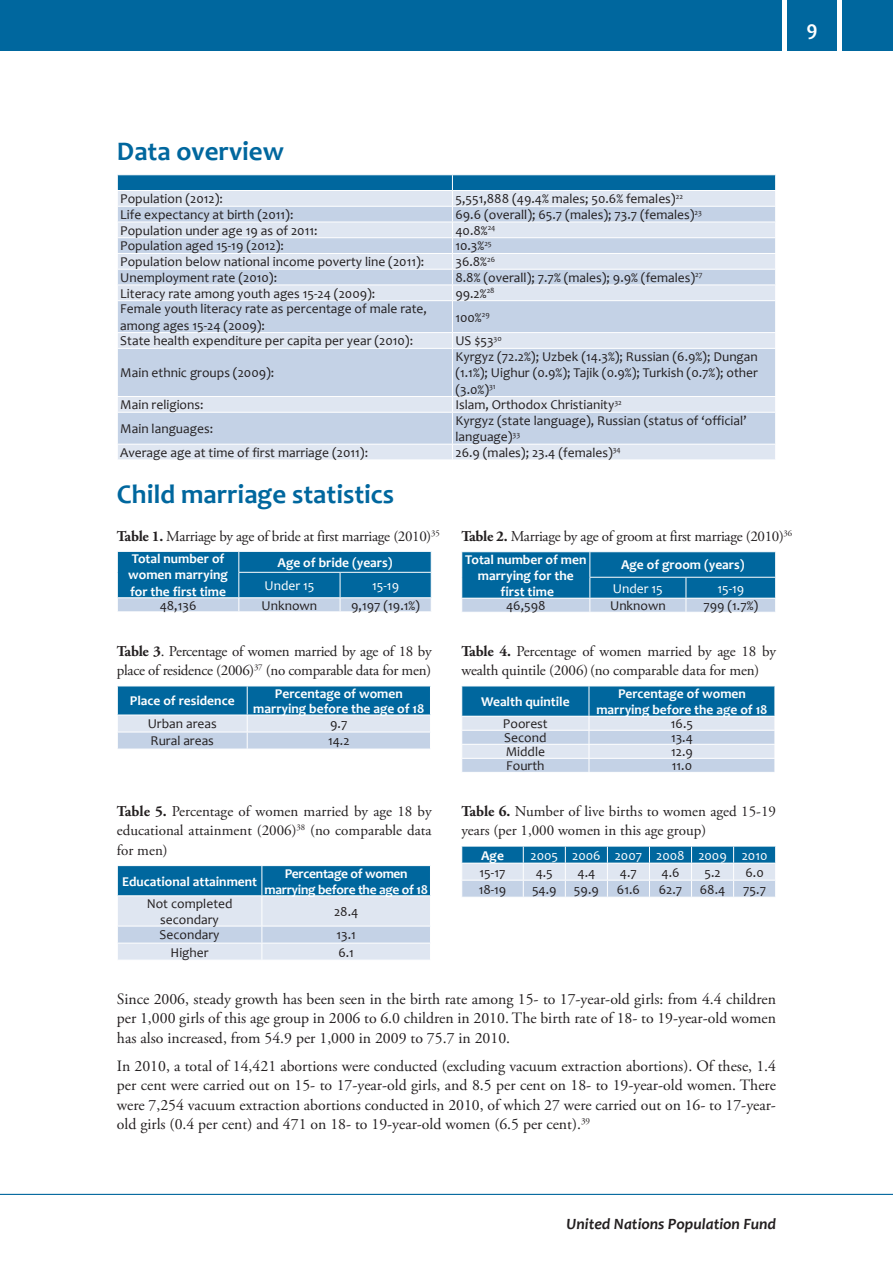
<style>
.page{position:relative;width:893px;height:1263px;background:#fff}
.page>*{position:absolute;margin:0;border:0;box-sizing:border-box;transform-origin:0 0}
.t1{font:700 27px "Candara";color:#00679e}
.t2{font:700 21px "Candara";color:#fff}
.t3{font:15.75px/19.5px "Adobe Garamond Pro";color:#231f20;text-align:justify}
.t4{font:italic 700 15.75px "Candara";color:#231f20}
.t5{font:15px/19.5px "Adobe Garamond Pro";letter-spacing:-.01em;color:#231f20}
.t6{font:13.5px/16.2px "Candara";color:#231f20}
.t7{font:700 13.5px/16.2px "Candara";color:#fff;text-align:center}
.t8{font:13.5px "Candara";color:#fff}
.t9{font:700 13.5px/16.2px "Candara";letter-spacing:-.02em;color:#fff;text-align:center}
.s1{font-weight:700}
</style>
<div class="page">
<div style="left:0;top:0;width:893px;height:51px;background:#00679e"></div>
<div style="left:782px;top:0;width:5px;height:60px;background:#fff"></div>
<hr style="left:838px;top:0;width:4px;height:60px;background:#fff">
<hr style="left:0;top:1194px;width:893px;height:1px;background:#00679e">
<div style="left:118px;top:445px;width:657px;height:14px;background:#dfe6f1"></div>
<svg style="left:118px;top:301px;width:657px;height:143px;background:#cad6e8"></svg>
<svg style="left:117px;top:175px;width:659px;height:125px;background:#bdd1e4"></svg>
<hr style="left:452px;top:301px;width:1px;height:31px;background:#fff">
<hr style="left:117px;top:332px;width:335px;height:1px;background:#fff">
<hr style="left:452px;top:332px;width:324px;height:1px;background:#fff">
<svg style="left:452px;top:333px;width:1px;height:15px"></svg>
<hr style="left:117px;top:348px;width:335px;height:1px;background:#fff">
<hr style="left:452px;top:348px;width:324px;height:1px;background:#fff">
<hr style="left:452px;top:349px;width:1px;height:47px;background:#fff">
<hr style="left:117px;top:396px;width:335px;height:1px;background:#fff">
<hr style="left:452px;top:396px;width:324px;height:1px;background:#fff">
<svg style="left:452px;top:397px;width:1px;height:15px"></svg>
<hr style="left:117px;top:412px;width:335px;height:1px;background:#fff">
<hr style="left:452px;top:412px;width:324px;height:1px;background:#fff">
<hr style="left:452px;top:413px;width:1px;height:31px;background:#fff">
<svg style="left:452px;top:445px;width:1px;height:14px"></svg>
<svg style="left:117px;top:551px;width:315px;height:60px;background:#3685b2"></svg>
<svg style="left:461px;top:552px;width:315px;height:60px;background:#3584b1"></svg>
<svg style="left:117px;top:686px;width:314px;height:63px;background:#77aaca"></svg>
<svg style="left:461px;top:686px;width:314px;height:86px;background:#8db6d2"></svg>
<svg style="left:117px;top:865px;width:314px;height:95px;background:#98bdd6"></svg>
<svg style="left:461px;top:846px;width:315px;height:51px;background:#95bbd5"></svg>
<h2 class="t2" style="left:807px;top:15px;width:13px">9</h2>
<h1 class="t1" style="left:117px;top:134px;width:169px">Data overview</h1>
<p class="t6" style="left:120px;top:191px;width:104px">Population (2012):</p>
<p class="t6" style="left:455px;top:191px;width:229px">5,551,888 (49.4% males; 50.6% females)<sup>22</sup></p>
<p class="t6" style="left:120px;top:206px;width:175px">Life expectancy at birth (2011):</p>
<p class="t6" style="left:455px;top:206px;width:248px">69.6 (overall); 65.7 (males); 73.7 (females)<sup>23</sup></p>
<p class="t6" style="left:120px;top:222px;width:199px">Population under age 19 as of 2011:</p>
<p class="t6" style="left:455px;top:222px;width:42px">40.8%<sup>24</sup></p>
<p class="t6" style="left:120px;top:238px;width:165px">Population aged 15-19 (2012):</p>
<p class="t6" style="left:455px;top:238px;width:38px">10.3%<sup>25</sup></p>
<p class="t6" style="left:120px;top:254px;width:305px">Population below national income poverty line (2011):</p>
<p class="t6" style="left:455px;top:254px;width:41px">36.8%<sup>26</sup></p>
<p class="t6" style="left:120px;top:269px;width:158px">Unemployment rate (2010):</p>
<p class="t6" style="left:455px;top:269px;width:249px">8.8% (overall); 7.7% (males); 9.9% (females)<sup>27</sup></p>
<p class="t6" style="left:120px;top:285px;width:257px">Literacy rate among youth ages 15-24 (2009):</p>
<p class="t6" style="left:455px;top:285px;width:41px">99.2%<sup>28</sup></p>
<p class="t6" style="left:120px;top:301px;width:308px">Female youth literacy rate as percentage of male rate, among ages 15-24 (2009):</p>
<p class="t6" style="left:455px;top:309px;width:36px">100%<sup>29</sup></p>
<p class="t6" style="left:120px;top:333px;width:294px">State health expenditure per capita per year (2010):</p>
<p class="t6" style="left:455px;top:333px;width:48px">US $53<sup>30</sup></p>
<p class="t6" style="left:120px;top:365px;width:156px">Main ethnic groups (2009):</p>
<p class="t6" style="left:455px;top:348px;width:304px;text-align:justify">Kyrgyz (72.2%); Uzbek (14.3%); Russian (6.9%); Dungan (1.1%); Uighur (0.9%); Tajik (0.9%); Turkish (0.7%); other (3.0%)<sup>31</sup></p>
<p class="t6" style="left:120px;top:397px;width:85px">Main religions:</p>
<p class="t6" style="left:455px;top:397px;width:168px">Islam, Orthodox Christianity<sup>32</sup></p>
<p class="t6" style="left:120px;top:420px;width:94px">Main languages:</p>
<p class="t6" style="left:455px;top:412px;width:293px">Kyrgyz (state language), Russian (status of ‘official’ language)<sup>33</sup></p>
<p class="t6" style="left:120px;top:444px;width:249px">Average age at time of first marriage (2011):</p>
<p class="t6" style="left:455px;top:444px;width:167px">26.9 (males); 23.4 (females)<sup>34</sup></p>
<h1 class="t1" style="left:117px;top:478px;width:279px">Child marriage statistics</h1>
<p class="t5" style="left:117px;top:527px;width:324px"><span class="s1">Table 1.</span> Marriage by age of bride at first marriage (2010)<sup>35</sup></p>
<p class="t7" style="left:128px;top:551px;width:101px;text-align:left">Total number of women marrying for the first time</p>
<p class="t7" style="left:278px;top:554px;width:116px">Age of bride (years)</p>
<p class="t8" style="left:264px;top:577px;width:51px">Under 15</p>
<p class="t8" style="left:372px;top:577px;width:28px">15-19</p>
<p class="t6" style="left:160px;top:597px;width:38px">48,136</p>
<p class="t6" style="left:262px;top:597px;width:57px">Unknown</p>
<p class="t6" style="left:351px;top:597px;width:70px">9,197 (19.1%)</p>
<p class="t5" style="left:117px;top:642px;width:316px"><span class="s1">Table 3</span>. Percentage of women married by age of 18 by place of residence (2006)<sup>37</sup> (no comparable data for men)</p>
<p class="t7" style="left:130px;top:693px;width:106px">Place of residence</p>
<p class="t7" style="left:253px;top:686px;width:173px;line-height:15px">Percentage of women marrying before the age of 18</p>
<p class="t6" style="left:148px;top:716px;width:70px">Urban areas</p>
<p class="t6" style="left:330px;top:716px;width:19px">9.7</p>
<p class="t6" style="left:151px;top:733px;width:65px">Rural areas</p>
<p class="t6" style="left:328px;top:733px;width:23px">14.2</p>
<p class="t5" style="left:117px;top:802px;width:316px;text-align:justify"><span class="s1">Table 5.</span> Percentage of women married by age 18 by educational attainment (2006)<sup>38</sup> (no comparable data for men)</p>
<p class="t7" style="left:122px;top:873px;width:137px">Educational attainment</p>
<p class="t9" style="left:264px;top:865px;width:165px">Percentage of women marrying before the age of 18</p>
<p class="t6" style="left:147px;top:895px;width:87px;text-align:center">Not completed secondary</p>
<p class="t6" style="left:334px;top:903px;width:26px">28.4</p>
<p class="t6" style="left:160px;top:927px;width:61px">Secondary</p>
<p class="t6" style="left:336px;top:927px;width:21px">13.1</p>
<p class="t6" style="left:171px;top:944px;width:40px">Higher</p>
<p class="t6" style="left:338px;top:944px;width:17px">6.1</p>
<p class="t5" style="left:461px;top:527px;width:332px"><span class="s1">Table 2.</span> Marriage by age of groom at first marriage (2010)<sup>36</sup></p>
<p class="t7" style="left:465px;top:551px;width:123px">Total number of men marrying for the first time</p>
<p class="t7" style="left:621px;top:557px;width:125px">Age of groom (years)</p>
<p class="t8" style="left:613px;top:580px;width:51px">Under 15</p>
<p class="t8" style="left:717px;top:580px;width:28px">15-19</p>
<p class="t6" style="left:506px;top:597px;width:41px">46,598</p>
<p class="t6" style="left:610px;top:597px;width:57px">Unknown</p>
<p class="t6" style="left:703px;top:597px;width:56px">799 (1.7%)</p>
<p class="t5" style="left:461px;top:642px;width:316px"><span class="s1">Table 4.</span> Percentage of women married by age 18 by wealth quintile (2006)(no comparable data for men)</p>
<p class="t7" style="left:481px;top:693px;width:90px">Wealth quintile</p>
<p class="t7" style="left:596px;top:685px;width:173px">Percentage of women marrying before the age of 18</p>
<p class="t6" style="left:503px;top:715px;width:46px">Poorest</p>
<p class="t6" style="left:671px;top:715px;width:24px">16.5</p>
<p class="t6" style="left:504px;top:729px;width:44px">Second</p>
<p class="t6" style="left:671px;top:729px;width:23px">13.4</p>
<p class="t6" style="left:506px;top:744px;width:41px">Middle</p>
<p class="t6" style="left:671px;top:744px;width:23px">12.9</p>
<p class="t6" style="left:506px;top:758px;width:40px">Fourth</p>
<p class="t6" style="left:672px;top:758px;width:22px">11.0</p>
<p class="t5" style="left:461px;top:802px;width:316px"><span class="s1">Table 6.</span> Number of live births to women aged 15-19 years (per 1,000 women in this age group)</p>
<p class="t7" style="left:481px;top:847px;width:24px">Age</p>
<p class="t8" style="left:530px;top:847px;width:239px">2005 2006 2007 2008 2009 2010</p>
<p class="t6" style="left:480px;top:864px;width:27px">15-17</p>
<p class="t6" style="left:536px;top:864px;width:19px">4.5</p>
<p class="t6" style="left:577px;top:864px;width:19px">4.4</p>
<p class="t6" style="left:620px;top:864px;width:18px">4.7</p>
<p class="t6" style="left:661px;top:864px;width:20px">4.6</p>
<p class="t6" style="left:704px;top:864px;width:18px">5.2</p>
<p class="t6" style="left:745px;top:864px;width:20px">6.0</p>
<p class="t6" style="left:479px;top:881px;width:29px">18-19</p>
<p class="t6" style="left:532px;top:881px;width:26px">54.9</p>
<p class="t6" style="left:574px;top:881px;width:26px">59.9</p>
<p class="t6" style="left:617px;top:881px;width:25px">61.6</p>
<p class="t6" style="left:659px;top:881px;width:25px">62.7</p>
<p class="t6" style="left:700px;top:881px;width:27px">68.4</p>
<p class="t6" style="left:743px;top:881px;width:24px">75.7</p>
<p class="t3" style="left:117px;top:989px;width:661px">Since 2006, steady growth has been seen in the birth rate among 15- to 17-year-old girls: from 4.4 children per 1,000 girls of this age group in 2006 to 6.0 children in 2010. The birth rate of 18- to 19-year-old women has also increased, from 54.9 per 1,000 in 2009 to 75.7 in 2010.</p>
<p class="t3" style="left:117px;top:1056px;width:661px">In 2010, a total of 14,421 abortions were conducted (excluding vacuum extraction abortions). Of these, 1.4 per cent were carried out on 15- to 17-year-old girls, and 8.5 per cent on 18- to 19-year-old women. There were 7,254 vacuum extraction abortions conducted in 2010, of which 27 were carried out on 16- to 17-year&shy;old girls (0.4 per cent) and 471 on 18- to 19-year-old women (6.5 per cent).<sup>39</sup></p>
<p class="t4" style="left:566px;top:1214px;width:211px">United Nations Population Fund</p>
</div>
